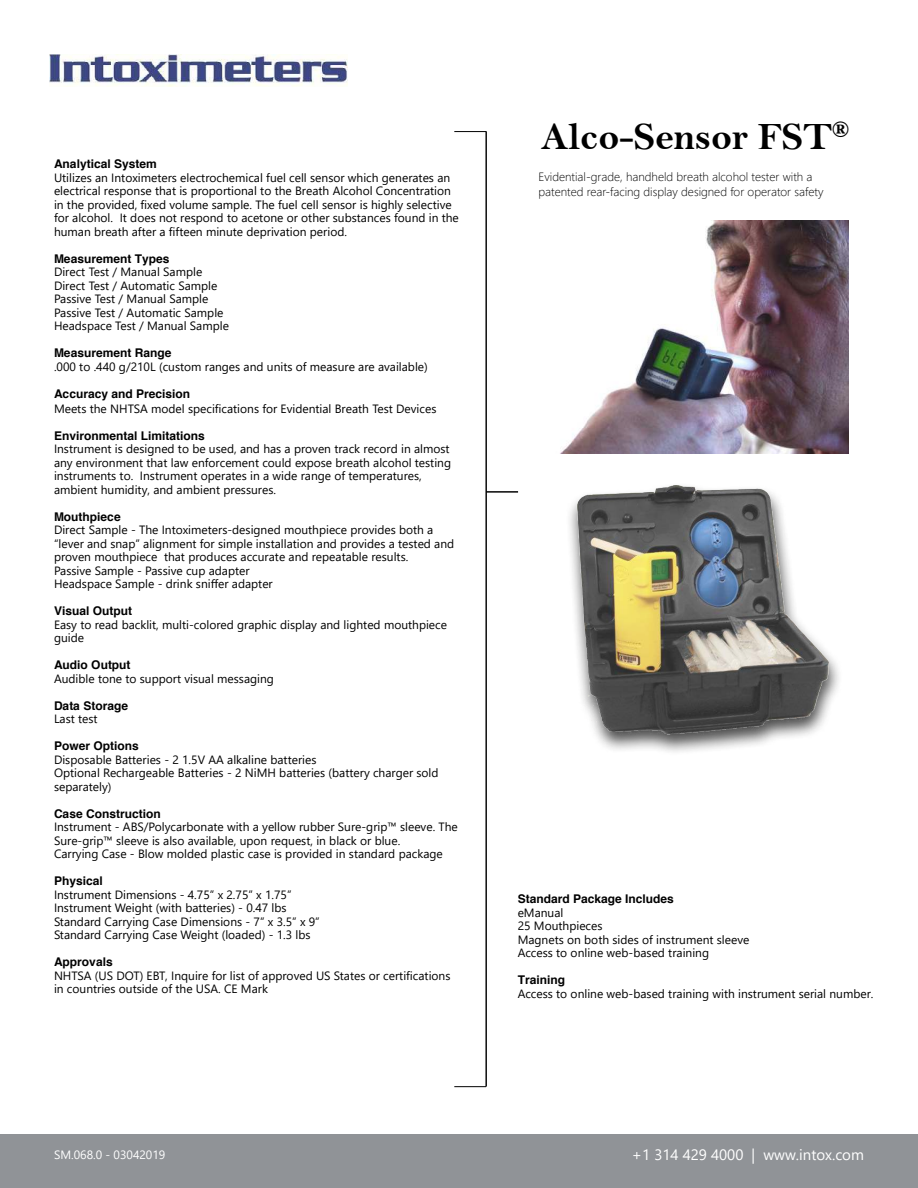
<style>
.page{position:relative;width:918px;height:1188px;background:#fff}
.page>*{position:absolute;margin:0;border:0;box-sizing:border-box;transform-origin:0 0}
.t1{font:39px "Bell MT Bold";color:#000}
.t2{font:15px "Segoe UI";color:#fff}
.t3{font:12px/13.5px "Segoe UI";color:#000}
.t4{font:700 12px "Helvetica";color:#000}
.t5{font:300 12px/14.4px "Segoe UI";color:#000}
.t6{font:12px "Segoe UI";color:#fff}
</style>
<div class="page">
<div style="left:0;top:1134px;width:918px;height:54px;background:#909397"></div>
<img style="left:571px;top:220px;width:278px;height:223px">
<hr style="left:454px;top:131px;width:32px;height:1px;background:#000">
<hr style="left:454px;top:1086px;width:32px;height:1px;background:#000">
<hr style="left:486px;top:131px;width:1px;height:955px;background:#000">
<hr style="left:486px;top:492px;width:32px;height:1px;background:#000">
<img style="left:49px;top:54px;width:299px;height:33px">
<img style="left:560px;top:443px;width:289px;height:309px">
<p class="t4" style="left:54px;top:159px;width:104px">Analytical System</p>
<p class="t3" style="left:54px;top:170px;width:406px">Utilizes an Intoximeters electrochemical fuel cell sensor which generates an electrical response that is proportional to the Breath Alcohol Concentration in the provided, fixed volume sample. The fuel cell sensor is highly selective for alcohol. It does not respond to acetone or other substances found in the human breath after a fifteen minute deprivation period.</p>
<p class="t4" style="left:54px;top:254px;width:117px">Measurement Types</p>
<p class="t3" style="left:54px;top:264px;width:176px">Direct Test / Manual Sample<br>Direct Test / Automatic Sample<br>Passive Test / Manual Sample<br>Passive Test / Automatic Sample<br>Headspace Test / Manual Sample</p>
<p class="t4" style="left:54px;top:348px;width:119px">Measurement Range</p>
<p class="t3" style="left:54px;top:359px;width:375px">.000 to .440 g/210L (custom ranges and units of measure are available)</p>
<p class="t4" style="left:54px;top:389px;width:138px">Accuracy and Precision</p>
<p class="t3" style="left:54px;top:401px;width:384px">Meets the NHTSA model specifications for Evidential Breath Test Devices</p>
<p class="t4" style="left:54px;top:431px;width:152px">Environmental Limitations</p>
<p class="t3" style="left:54px;top:441px;width:399px">Instrument is designed to be used, and has a proven track record in almost any environment that law enforcement could expose breath alcohol testing instruments to. Instrument operates in a wide range of temperatures, ambient humidity, and ambient pressures.</p>
<p class="t4" style="left:54px;top:512px;width:68px">Mouthpiece</p>
<p class="t3" style="left:54px;top:522px;width:402px">Direct Sample - The Intoximeters-designed mouthpiece provides both a “lever and snap” alignment for simple installation and provides a tested and proven mouthpiece that produces accurate and repeatable results.<br>Passive Sample - Passive cup adapter<br>Headspace Sample - drink sniffer adapter</p>
<p class="t4" style="left:54px;top:606px;width:80px">Visual Output</p>
<p class="t3" style="left:54px;top:617px;width:395px">Easy to read backlit, multi-colored graphic display and lighted mouthpiece guide</p>
<p class="t4" style="left:54px;top:660px;width:78px">Audio Output</p>
<p class="t3" style="left:54px;top:671px;width:221px">Audible tone to support visual messaging</p>
<p class="t4" style="left:54px;top:701px;width:76px">Data Storage</p>
<p class="t3" style="left:54px;top:711px;width:45px">Last test</p>
<p class="t4" style="left:54px;top:741px;width:86px">Power Options</p>
<p class="t3" style="left:54px;top:752px;width:386px">Disposable Batteries - 2 1.5V AA alkaline batteries<br>Optional Rechargeable Batteries - 2 NiMH batteries (battery charger sold separately)</p>
<p class="t4" style="left:54px;top:809px;width:108px">Case Construction</p>
<p class="t3" style="left:54px;top:819px;width:405px">Instrument - ABS/Polycarbonate with a yellow rubber Sure-grip™ sleeve. The<br>Sure-grip™ sleeve is also available, upon request, in black or blue.<br>Carrying Case - Blow molded plastic case is provided in standard package</p>
<p class="t4" style="left:54px;top:876px;width:50px">Physical</p>
<p class="t3" style="left:54px;top:887px;width:267px">Instrument Dimensions - 4.75” x 2.75” x 1.75” Instrument Weight (with batteries) - 0.47 lbs Standard Carrying Case Dimensions - 7” x 3.5” x 9” Standard Carrying Case Weight (loaded) - 1.3 lbs</p>
<p class="t4" style="left:54px;top:957px;width:60px">Approvals</p>
<p class="t3" style="left:54px;top:968px;width:398px">NHTSA (US DOT) EBT, Inquire for list of approved US States or certifications in countries outside of the USA. CE Mark</p>
<h1 class="t1" style="left:541px;top:113px;width:310px">Alco-Sensor FST<sup>®</sup></h1>
<p class="t5" style="left:538px;top:171px;width:287px">Evidential-grade, handheld breath alcohol tester with a patented rear-facing display designed for operator safety</p>
<p class="t4" style="left:518px;top:895px;width:158px">Standard Package Includes</p>
<p class="t3" style="left:518px;top:905px;width:233px">eManual<br>25 Mouthpieces<br>Magnets on both sides of instrument sleeve<br>Access to online web-based training</p>
<p class="t4" style="left:518px;top:976px;width:49px">Training</p>
<p class="t3" style="left:518px;top:986px;width:357px">Access to online web-based training with instrument serial number.</p>
<p class="t6" style="left:54px;top:1144px;width:113px">SM.068.0 - 03042019</p>
<p class="t2" style="left:632px;top:1141px;width:234px">+1 314 429 4000 | www.intox.com</p>
</div>
